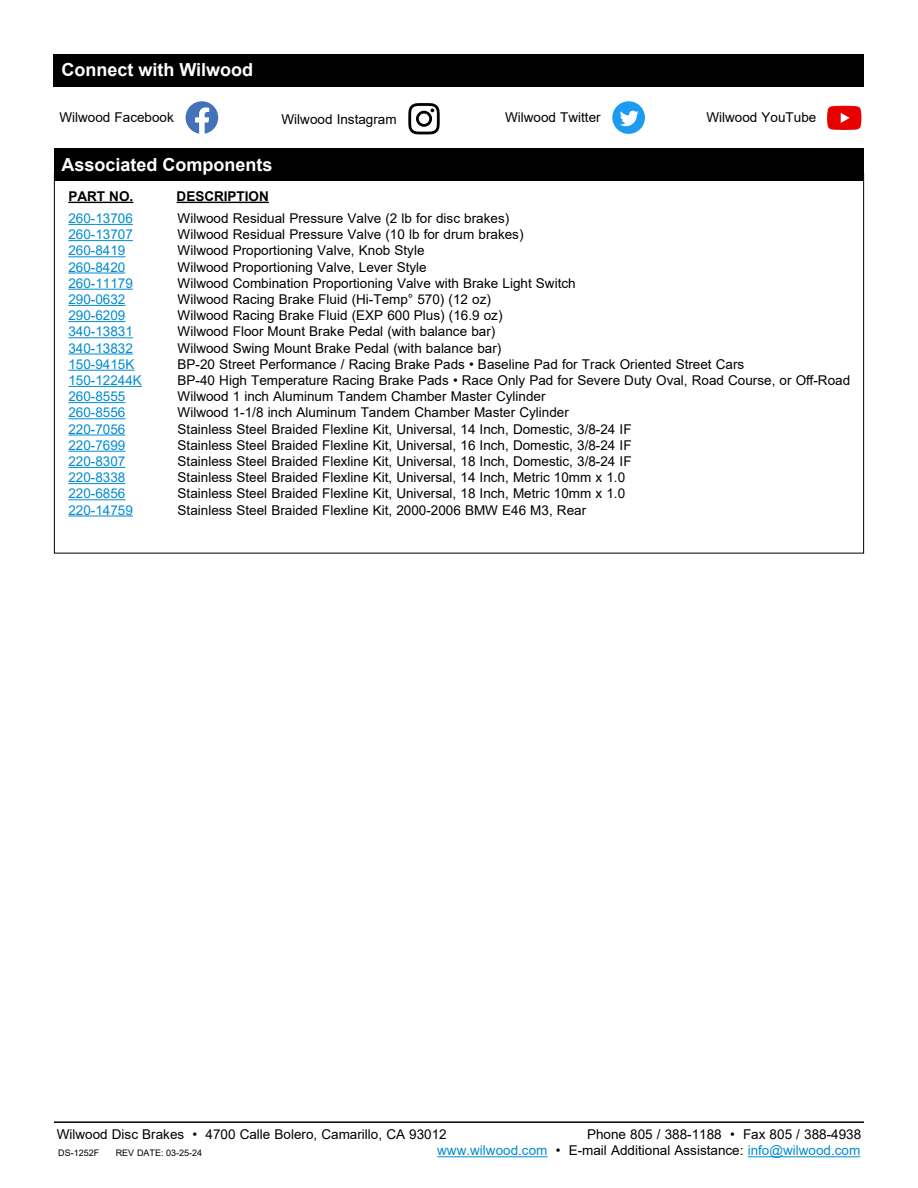
<style>
.page{position:relative;width:918px;height:1188px;background:#fff}
.page>*{position:absolute;margin:0;border:0;box-sizing:border-box;transform-origin:0 0}
.t1{font:700 18px "Arial";color:#fff}
.t2{font:13.5px/16.2px "Arial";color:#000}
.t3{font:13.5px/16.2px "Arial";color:#008cd1}
.t4{font:700 13.5px "Arial";color:#000}
.t5{font:9px "Arial";color:#000}
.s1{color:#000}
</style>
<div class="page">
<hr style="left:54px;top:1121px;width:810px;height:2px;background:#000">
<hr style="left:437px;top:1156px;width:111px;height:1px;background:#008cd1">
<hr style="left:748px;top:1156px;width:112px;height:1px;background:#008cd1">
<hr style="left:68px;top:224px;width:65px;height:1px;background:#008cd1">
<hr style="left:68px;top:240px;width:65px;height:1px;background:#008cd1">
<hr style="left:68px;top:256px;width:57px;height:1px;background:#008cd1">
<hr style="left:68px;top:273px;width:57px;height:1px;background:#008cd1">
<hr style="left:68px;top:289px;width:65px;height:1px;background:#008cd1">
<hr style="left:68px;top:305px;width:57px;height:1px;background:#008cd1">
<hr style="left:68px;top:321px;width:57px;height:1px;background:#008cd1">
<hr style="left:68px;top:337px;width:65px;height:1px;background:#008cd1">
<hr style="left:68px;top:354px;width:65px;height:1px;background:#008cd1">
<hr style="left:68px;top:370px;width:66px;height:1px;background:#008cd1">
<hr style="left:68px;top:386px;width:74px;height:1px;background:#008cd1">
<hr style="left:68px;top:402px;width:57px;height:1px;background:#008cd1">
<hr style="left:68px;top:418px;width:57px;height:1px;background:#008cd1">
<hr style="left:68px;top:435px;width:57px;height:1px;background:#008cd1">
<hr style="left:68px;top:451px;width:57px;height:1px;background:#008cd1">
<hr style="left:68px;top:467px;width:57px;height:1px;background:#008cd1">
<hr style="left:68px;top:483px;width:57px;height:1px;background:#008cd1">
<hr style="left:68px;top:499px;width:57px;height:1px;background:#008cd1">
<hr style="left:68px;top:516px;width:65px;height:1px;background:#008cd1">
<hr style="left:68px;top:202px;width:65px;height:1px;background:#000">
<hr style="left:177px;top:202px;width:92px;height:1px;background:#000">
<div style="left:54px;top:148px;width:810px;height:33px;background:#000"></div>
<div style="left:54px;top:54px;width:810px;height:32px;background:#000"></div>
<svg style="left:186px;top:101px;width:32px;height:33px"></svg>
<div style="left:612px;top:101px;width:33px;height:33px;background:#1d9bf0;border-radius:50%"></div>
<svg style="left:620px;top:111px;width:19px;height:15px"></svg>
<svg style="left:408px;top:103px;width:32px;height:31px"></svg>
<svg style="left:827px;top:106px;width:34px;height:24px"></svg>
<h1 class="t1" style="left:61px;top:57px;width:193px">Connect with Wilwood</h1>
<p class="t2" style="left:59px;top:109px;width:116px">Wilwood Facebook</p>
<p class="t2" style="left:282px;top:111px;width:117px">Wilwood Instagram</p>
<p class="t2" style="left:505px;top:109px;width:97px">Wilwood Twitter</p>
<p class="t2" style="left:706px;top:109px;width:111px">Wilwood YouTube</p>
<h1 class="t1" style="left:62px;top:152px;width:213px">Associated Components</h1>
<p class="t4" style="left:68px;top:187px;width:66px">PART NO.</p>
<p class="t4" style="left:177px;top:187px;width:94px">DESCRIPTION</p>
<p class="t3" style="left:68px;top:210px;width:75px">260-13706<br>260-13707<br>260-8419<br>260-8420<br>260-11179<br>290-0632<br>290-6209<br>340-13831<br>340-13832<br>150-9415K<br>150-12244K<br>260-8555<br>260-8556<br>220-7056<br>220-7699<br>220-8307<br>220-8338<br>220-6856<br>220-14759</p>
<p class="t2" style="left:178px;top:210px;width:674px">Wilwood Residual Pressure Valve (2 lb for disc brakes)<br>Wilwood Residual Pressure Valve (10 lb for drum brakes)<br>Wilwood Proportioning Valve, Knob Style<br>Wilwood Proportioning Valve, Lever Style<br>Wilwood Combination Proportioning Valve with Brake Light Switch<br>Wilwood Racing Brake Fluid (Hi-Temp° 570) (12 oz)<br>Wilwood Racing Brake Fluid (EXP 600 Plus) (16.9 oz)<br>Wilwood Floor Mount Brake Pedal (with balance bar)<br>Wilwood Swing Mount Brake Pedal (with balance bar)<br>BP-20 Street Performance / Racing Brake Pads • Baseline Pad for Track Oriented Street Cars<br>BP-40 High Temperature Racing Brake Pads • Race Only Pad for Severe Duty Oval, Road Course, or Off-Road Wilwood 1 inch Aluminum Tandem Chamber Master Cylinder<br>Wilwood 1-1/8 inch Aluminum Tandem Chamber Master Cylinder<br>Stainless Steel Braided Flexline Kit, Universal, 14 Inch, Domestic, 3/8-24 IF<br>Stainless Steel Braided Flexline Kit, Universal, 16 Inch, Domestic, 3/8-24 IF<br>Stainless Steel Braided Flexline Kit, Universal, 18 Inch, Domestic, 3/8-24 IF<br>Stainless Steel Braided Flexline Kit, Universal, 14 Inch, Metric 10mm x 1.0<br>Stainless Steel Braided Flexline Kit, Universal, 18 Inch, Metric 10mm x 1.0<br>Stainless Steel Braided Flexline Kit, 2000-2006 BMW E46 M3, Rear</p>
<p class="t2" style="left:57px;top:1126px;width:392px">Wilwood Disc Brakes • 4700 Calle Bolero, Camarillo, CA 93012</p>
<p class="t2" style="left:587px;top:1126px;width:276px">Phone 805 / 388-1188 • Fax 805 / 388-4938</p>
<p class="t5" style="left:58px;top:1146px;width:43px">DS-1252F</p>
<p class="t5" style="left:116px;top:1146px;width:88px">REV DATE: 03-25-24</p>
<p class="t3" style="left:437px;top:1142px;width:425px">www.wilwood.com <span class="s1">• E-mail Additional Assistance:</span> info@wilwood.com</p>
</div>
